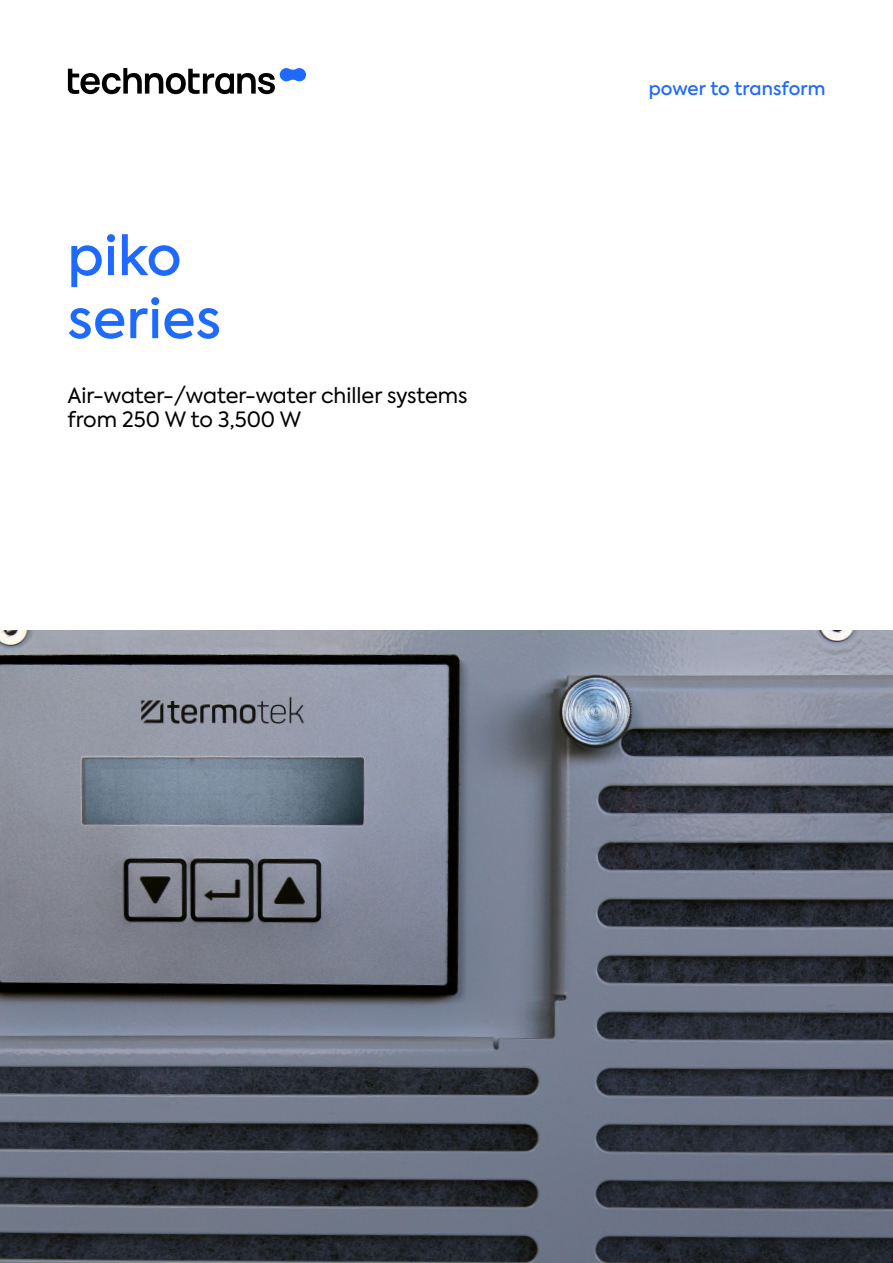
<style>
.page{position:relative;width:893px;height:1263px;background:#fff}
.page>*{position:absolute;margin:0;border:0;box-sizing:border-box;transform-origin:0 0}
.t1{font:500 54px/63px "Axiforma";letter-spacing:.005em;color:#1e69ff}
.t2{font:21px "Axiforma";color:#000}
.Anleser{font:500 18px "Axiforma";letter-spacing:.005em;color:#1e69ff}
</style>
<div class="page">
<svg style="left:68px;top:68px;width:238px;height:26px"></svg>
<img style="left:0;top:630px;width:893px;height:633px">
<p class="t1" style="left:68px;top:225px;width:155px">piko series</p>
<p class="t2" style="left:68px;top:382px;width:402px">Air-water-/water-water chiller systems</p>
<p class="t2" style="left:68px;top:406px;width:235px">from 250 W to 3,500 W</p>
<p class="Anleser" style="left:649px;top:76px;width:178px">power to transform</p>
</div>
